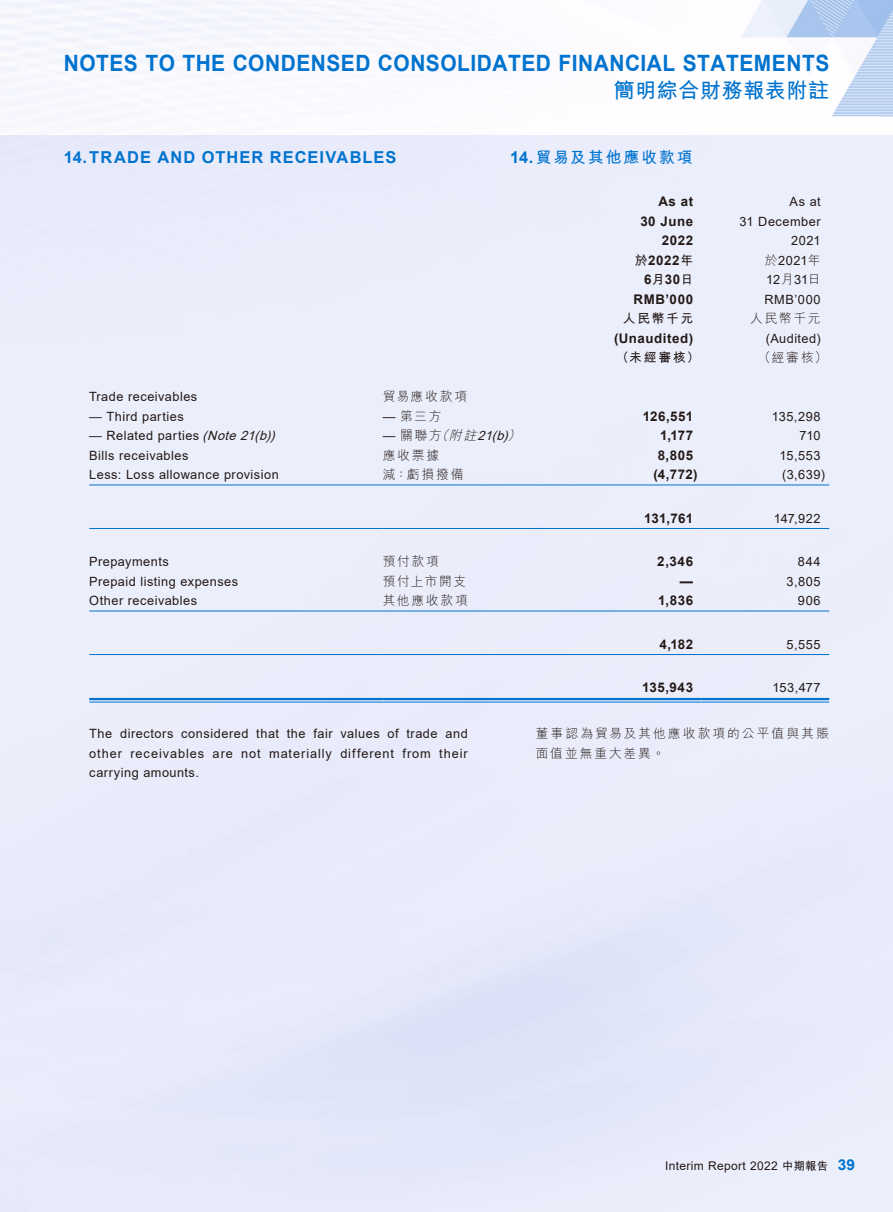
<style>
.page{position:relative;width:893px;height:1212px;background:#fff}
.page>*{position:absolute;margin:0;border:0;box-sizing:border-box;transform-origin:0 0}
.t1{font:700 22.5px "Arial";letter-spacing:.025em;color:#0073ce;scale:.93 1}
.t2{font:700 21px "M Hei HK";letter-spacing:.03em;color:#0073ce}
.t3{font:700 16.5px "Arial";letter-spacing:.065em;color:#0073ce}
.t4{font:700 15.75px "M Hei HK";letter-spacing:.125em;color:#0073ce}
.t5{font:700 13.35px/19.5px "Arial";letter-spacing:.04em;color:#231916;text-align:right}
.t6{font:12.75px/19.5px "Arial";letter-spacing:.04em;color:#231916;text-align:right}
.t7{font:300 12.75px/19.5px "M Hei HK";letter-spacing:.145em;color:#231916}
.t8{font:italic 12.75px "Arial";color:#231916}
.t9{font:700 12.75px "M Hei HK";letter-spacing:.145em;color:#231916}
.t10{font:12px "Arial";letter-spacing:.03em;color:#231916}
.s1{font-family:"Arial";font-size:16.5px}
.s2{font-family:"M Hei HK";font-size:12.75px}
.s3{font-family:"M Hei HK";font-weight:300}
.s4{font-family:"Arial";font-weight:400}
.s5{font-style:italic}
.s6{font-style:normal}
.s7{font-family:"M Hei HK";font-weight:300;font-style:normal}
.s8{font-family:"M Hei HK";font-weight:700;font-size:11.25px}
.s9{font-weight:700;font-size:15px;color:#0073ce}
</style>
<div class="page">
<img style="left:0;top:0;width:893px;height:120px">
<div style="left:0;top:135px;width:893px;height:1077px;background:#ebeffb"></div>
<hr style="left:89px;top:485px;width:294px;height:1px;background:#0073ce">
<hr style="left:383px;top:485px;width:191px;height:1px;background:#0073ce">
<hr style="left:574px;top:485px;width:128px;height:1px;background:#0073ce">
<hr style="left:702px;top:485px;width:127px;height:1px;background:#0073ce">
<hr style="left:89px;top:528px;width:294px;height:1px;background:#0073ce">
<hr style="left:383px;top:528px;width:191px;height:1px;background:#0073ce">
<hr style="left:574px;top:528px;width:128px;height:1px;background:#0073ce">
<hr style="left:702px;top:528px;width:127px;height:1px;background:#0073ce">
<hr style="left:89px;top:611px;width:294px;height:1px;background:#0073ce">
<hr style="left:383px;top:611px;width:191px;height:1px;background:#0073ce">
<hr style="left:574px;top:611px;width:128px;height:1px;background:#0073ce">
<hr style="left:702px;top:611px;width:127px;height:1px;background:#0073ce">
<hr style="left:89px;top:654px;width:294px;height:1px;background:#0073ce">
<hr style="left:383px;top:654px;width:191px;height:1px;background:#0073ce">
<hr style="left:574px;top:654px;width:128px;height:1px;background:#0073ce">
<hr style="left:702px;top:654px;width:127px;height:1px;background:#0073ce">
<hr style="left:89px;top:698px;width:294px;height:2px;background:#0073ce">
<hr style="left:89px;top:702px;width:294px;height:1px;background:#0073ce">
<hr style="left:383px;top:698px;width:191px;height:2px;background:#0073ce">
<hr style="left:383px;top:702px;width:191px;height:1px;background:#0073ce">
<hr style="left:574px;top:698px;width:128px;height:2px;background:#0073ce">
<hr style="left:574px;top:702px;width:128px;height:1px;background:#0073ce">
<hr style="left:702px;top:698px;width:127px;height:2px;background:#0073ce">
<hr style="left:702px;top:702px;width:127px;height:1px;background:#0073ce">
<h1 class="t1" style="left:64px;top:47px;width:825px">NOTES TO THE CONDENSED CONSOLIDATED FINANCIAL STATEMENTS</h1>
<h2 class="t2" style="left:614px;top:75px;width:217px">簡明綜合財務報表附註</h2>
<p class="t3" style="left:64px;top:145px;width:334px">14. TRADE AND OTHER RECEIVABLES</p>
<p class="t4" style="left:510px;top:146px;width:184px"><span class="s1">14.</span> 貿易及其他應收款項</p>
<p class="t5" style="left:640px;top:192px;width:54px">As at<br>30 June<br>2022</p>
<p class="t6" style="left:739px;top:192px;width:83px">As at<br>31 December<br>2021</p>
<p class="t5" style="left:635px;top:250px;width:60px"><span class="s2">於</span>2022<span class="s2">年<br></span>6<span class="s2">月</span>30<span class="s2">日</span></p>
<p class="t6" style="left:765px;top:250px;width:57px;text-align:left"><span class="s3">於</span>2021<span class="s3">年<br></span>12<span class="s3">月</span>31<span class="s3">日</span></p>
<p class="t5" style="left:634px;top:289px;width:61px">RMB’000</p>
<p class="t6" style="left:764px;top:289px;width:58px">RMB’000</p>
<p class="t9" style="left:623px;top:309px;width:72px">人民幣千元</p>
<p class="t7" style="left:750px;top:309px;width:72px">人民幣千元</p>
<p class="t5" style="left:614px;top:328px;width:81px">(Unaudited)</p>
<p class="t6" style="left:766px;top:328px;width:56px">(Audited)</p>
<p class="t9" style="left:616px;top:348px;width:85px">（未經審核）</p>
<p class="t7" style="left:758px;top:348px;width:70px">（經審核）</p>
<p class="t6" style="left:89px;top:387px;width:110px">Trade receivables</p>
<p class="t7" style="left:383px;top:387px;width:86px">貿易應收款項</p>
<p class="t6" style="left:89px;top:406px;width:96px">— Third parties</p>
<p class="t7" style="left:383px;top:406px;width:60px"><span class="s4">—</span> 第三方</p>
<p class="t5" style="left:643px;top:406px;width:52px">126,551</p>
<p class="t6" style="left:772px;top:406px;width:50px">135,298</p>
<p class="t6" style="left:89px;top:426px;width:191px">— Related parties <span class="s5">(Note21(b))</span></p>
<p class="t8" style="left:383px;top:427px;width:142px"><span class="s6">—</span> <span class="s7">關聯方</span><span class="s3">（附註</span>21(b)<span class="s3">）</span></p>
<p class="t5" style="left:660px;top:426px;width:35px">1,177</p>
<p class="t6" style="left:799px;top:426px;width:23px">710</p>
<p class="t6" style="left:89px;top:445px;width:101px">Bills receivables</p>
<p class="t7" style="left:383px;top:445px;width:58px">應收票據</p>
<p class="t5" style="left:658px;top:445px;width:37px">8,805</p>
<p class="t6" style="left:779px;top:445px;width:43px">15,553</p>
<p class="t6" style="left:89px;top:465px;width:191px">Less: Loss allowance provision</p>
<p class="t7" style="left:383px;top:465px;width:82px">減：虧損撥備</p>
<p class="t5" style="left:653px;top:465px;width:46px">(4,772)</p>
<p class="t6" style="left:782px;top:465px;width:44px">(3,639)</p>
<p class="t5" style="left:644px;top:508px;width:50px">131,761</p>
<p class="t6" style="left:774px;top:508px;width:48px">147,922</p>
<p class="t6" style="left:89px;top:552px;width:81px">Prepayments</p>
<p class="t7" style="left:383px;top:552px;width:58px">預付款項</p>
<p class="t5" style="left:657px;top:552px;width:37px">2,346</p>
<p class="t6" style="left:798px;top:552px;width:24px">844</p>
<p class="t6" style="left:89px;top:571px;width:150px">Prepaid listing expenses</p>
<p class="t7" style="left:383px;top:571px;width:85px">預付上市開支</p>
<p class="t5" style="left:680px;top:571px;width:15px">—</p>
<p class="t6" style="left:786px;top:571px;width:36px">3,805</p>
<p class="t6" style="left:89px;top:591px;width:109px">Other receivables</p>
<p class="t7" style="left:383px;top:591px;width:87px">其他應收款項</p>
<p class="t5" style="left:658px;top:591px;width:36px">1,836</p>
<p class="t6" style="left:798px;top:591px;width:24px">906</p>
<p class="t5" style="left:659px;top:634px;width:35px">4,182</p>
<p class="t6" style="left:787px;top:634px;width:36px">5,555</p>
<p class="t5" style="left:642px;top:678px;width:52px">135,943</p>
<p class="t6" style="left:772px;top:678px;width:50px">153,477</p>
<p class="t6" style="left:89px;top:724px;width:380px;text-align:justify">The directors considered that the fair values of trade and other receivables are not materially different from their carrying amounts.</p>
<p class="t7" style="left:536px;top:723px;width:295px">董事認為貿易及其他應收款項的公平值與其賬面值並無重大差異。</p>
<p class="t10" style="left:665px;top:1158px;width:191px">Interim Report 2022 <span class="s8">中期報告</span> <span class="s9">39</span></p>
</div>
